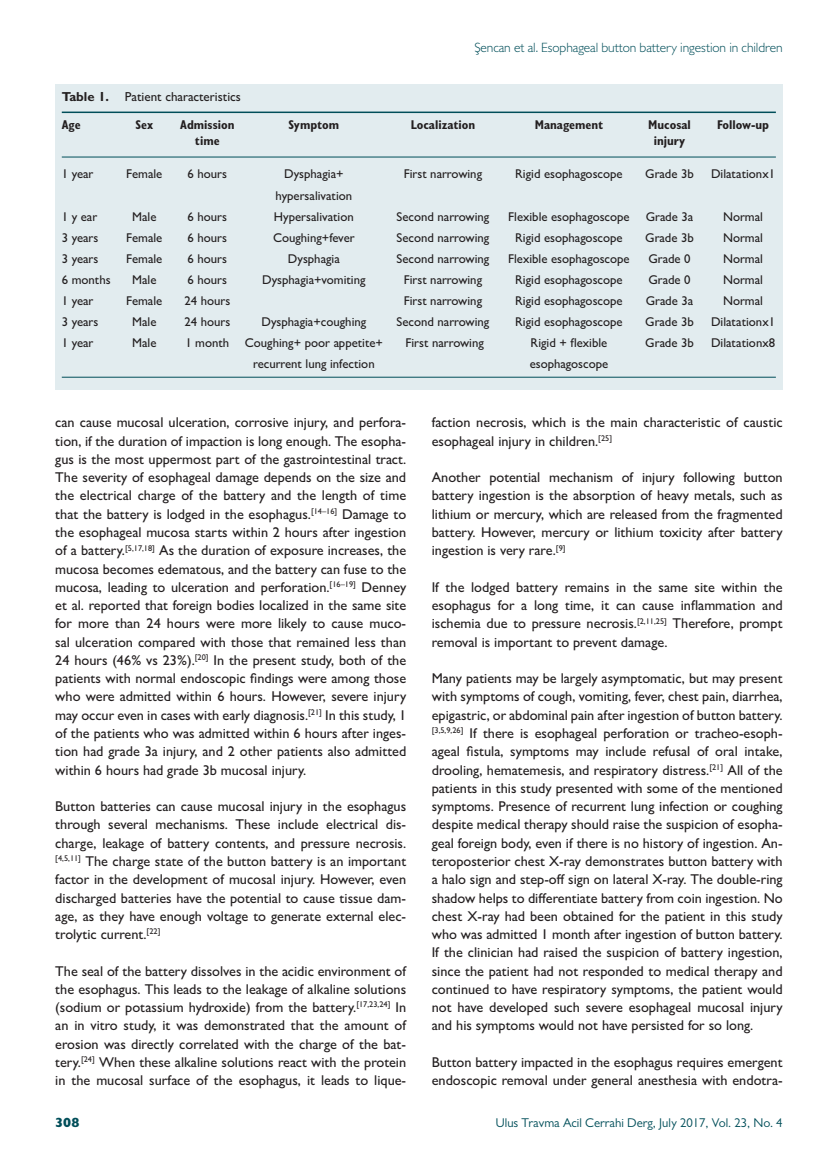
<style>
.page{position:relative;width:838px;height:1170px;background:#fff}
.page>*{position:absolute;margin:0;border:0;box-sizing:border-box;transform-origin:0 0}
.t1{font:500 14.25px/18.3px "Gill Sans MT Pro";color:#231f20;text-align:justify}
.t2{font:300 13.5px "Gill Sans MT Pro";letter-spacing:-.005em;color:#004e59}
.t3{font:800 13.5px "Gill Sans MT Pro";color:#004e59}
.t4{font:500 13.05px "Gill Sans MT Pro";color:#231f20}
.t5{font:500 12.75px "Gill Sans MT Pro";color:#231f20}
.t6{font:700 condensed 12.75px "Gill Sans MT Pro";color:#231f20}
.t7{font:12.75px "Gill Sans MT Pro";color:#004e59}
.s1{font-weight:700}
</style>
<div class="page">
<div style="left:55px;top:85px;width:727px;height:305px;background:#e2ecef"></div>
<hr style="left:62px;top:111px;width:714px;height:2px;background:#004e59">
<hr style="left:62px;top:157px;width:714px;height:1px;background:#004e59">
<hr style="left:62px;top:377px;width:714px;height:1px;background:#004e59">
<p class="t2" style="left:474px;top:39px;width:310px">Şencan et al. Esophageal button battery ingestion in children</p>
<p class="t4" style="left:62px;top:89px;width:181px"><span class="s1">Table 1.</span> Patient characteristics</p>
<p class="t6" style="left:62px;top:117px;width:20px">Age</p>
<p class="t6" style="left:135px;top:117px;width:19px">Sex</p>
<p class="t6" style="left:180px;top:117px;width:56px">Admission</p>
<p class="t6" style="left:288px;top:117px;width:52px">Symptom</p>
<p class="t6" style="left:411px;top:117px;width:66px">Localization</p>
<p class="t6" style="left:535px;top:117px;width:70px">Management</p>
<p class="t6" style="left:648px;top:117px;width:44px">Mucosal</p>
<p class="t6" style="left:717px;top:117px;width:54px">Follow-up</p>
<p class="t6" style="left:195px;top:133px;width:26px">time</p>
<p class="t6" style="left:653px;top:133px;width:33px">injury</p>
<p class="t5" style="left:62px;top:167px;width:33px">1 year</p>
<p class="t5" style="left:126px;top:167px;width:38px">Female</p>
<p class="t5" style="left:187px;top:167px;width:41px">6 hours</p>
<p class="t5" style="left:284px;top:167px;width:61px">Dysphagia+</p>
<p class="t5" style="left:404px;top:167px;width:80px">First narrowing</p>
<p class="t5" style="left:515px;top:167px;width:109px">Rigid esophagoscope</p>
<p class="t5" style="left:645px;top:167px;width:50px">Grade 3b</p>
<p class="t5" style="left:711px;top:167px;width:66px">Dilatationx1</p>
<p class="t5" style="left:275px;top:188px;width:78px">hypersalivation</p>
<p class="t5" style="left:62px;top:209px;width:37px">1 y ear</p>
<p class="t5" style="left:132px;top:209px;width:26px">Male</p>
<p class="t5" style="left:187px;top:209px;width:41px">6 hours</p>
<p class="t5" style="left:274px;top:209px;width:81px">Hypersalivation</p>
<p class="t5" style="left:396px;top:209px;width:94px">Second narrowing</p>
<p class="t5" style="left:508px;top:209px;width:123px">Flexible esophagoscope</p>
<p class="t5" style="left:645px;top:209px;width:49px">Grade 3a</p>
<p class="t5" style="left:723px;top:209px;width:41px">Normal</p>
<p class="t5" style="left:62px;top:230px;width:38px">3 years</p>
<p class="t5" style="left:126px;top:230px;width:38px">Female</p>
<p class="t5" style="left:187px;top:230px;width:41px">6 hours</p>
<p class="t5" style="left:273px;top:230px;width:83px">Coughing+fever</p>
<p class="t5" style="left:396px;top:230px;width:94px">Second narrowing</p>
<p class="t5" style="left:515px;top:230px;width:109px">Rigid esophagoscope</p>
<p class="t5" style="left:645px;top:230px;width:50px">Grade 3b</p>
<p class="t5" style="left:723px;top:230px;width:41px">Normal</p>
<p class="t5" style="left:62px;top:251px;width:38px">3 years</p>
<p class="t5" style="left:126px;top:251px;width:38px">Female</p>
<p class="t5" style="left:187px;top:251px;width:41px">6 hours</p>
<p class="t5" style="left:288px;top:251px;width:53px">Dysphagia</p>
<p class="t5" style="left:396px;top:251px;width:94px">Second narrowing</p>
<p class="t5" style="left:508px;top:251px;width:123px">Flexible esophagoscope</p>
<p class="t5" style="left:648px;top:251px;width:44px">Grade 0</p>
<p class="t5" style="left:723px;top:251px;width:41px">Normal</p>
<p class="t5" style="left:62px;top:272px;width:50px">6 months</p>
<p class="t5" style="left:132px;top:272px;width:26px">Male</p>
<p class="t5" style="left:187px;top:272px;width:41px">6 hours</p>
<p class="t5" style="left:262px;top:272px;width:105px">Dysphagia+vomiting</p>
<p class="t5" style="left:404px;top:272px;width:80px">First narrowing</p>
<p class="t5" style="left:515px;top:272px;width:109px">Rigid esophagoscope</p>
<p class="t5" style="left:648px;top:272px;width:44px">Grade 0</p>
<p class="t5" style="left:723px;top:272px;width:41px">Normal</p>
<p class="t5" style="left:62px;top:293px;width:33px">1 year</p>
<p class="t5" style="left:126px;top:293px;width:38px">Female</p>
<p class="t5" style="left:184px;top:293px;width:47px">24 hours</p>
<p class="t5" style="left:404px;top:293px;width:80px">First narrowing</p>
<p class="t5" style="left:515px;top:293px;width:109px">Rigid esophagoscope</p>
<p class="t5" style="left:645px;top:293px;width:49px">Grade 3a</p>
<p class="t5" style="left:723px;top:293px;width:41px">Normal</p>
<p class="t5" style="left:62px;top:314px;width:38px">3 years</p>
<p class="t5" style="left:132px;top:314px;width:26px">Male</p>
<p class="t5" style="left:184px;top:314px;width:47px">24 hours</p>
<p class="t5" style="left:261px;top:314px;width:106px">Dysphagia+coughing</p>
<p class="t5" style="left:396px;top:314px;width:94px">Second narrowing</p>
<p class="t5" style="left:515px;top:314px;width:109px">Rigid esophagoscope</p>
<p class="t5" style="left:645px;top:314px;width:50px">Grade 3b</p>
<p class="t5" style="left:711px;top:314px;width:66px">Dilatationx1</p>
<p class="t5" style="left:62px;top:335px;width:33px">1 year</p>
<p class="t5" style="left:132px;top:335px;width:26px">Male</p>
<p class="t5" style="left:185px;top:335px;width:199px">1 month Coughing+ poor appetite+</p>
<p class="t5" style="left:405px;top:335px;width:80px">First narrowing</p>
<p class="t5" style="left:530px;top:335px;width:78px">Rigid + flexible</p>
<p class="t5" style="left:645px;top:335px;width:50px">Grade 3b</p>
<p class="t5" style="left:711px;top:335px;width:66px">Dilatationx8</p>
<p class="t5" style="left:253px;top:356px;width:123px">recurrent lung infection</p>
<p class="t5" style="left:529px;top:356px;width:80px">esophagoscope</p>
<p class="t1" style="left:55px;top:413px;width:352px">can cause mucosal ulceration, corrosive injury, and perfora&shy;tion, if the duration of impaction is long enough. The esopha&shy;gus is the most uppermost part of the gastrointestinal tract.<br>The severity of esophageal damage depends on the size and the electrical charge of the battery and the length of time that the battery is lodged in the esophagus.<sup>[14–16]</sup> Damage to the esophageal mucosa starts within 2 hours after ingestion of a battery.<sup>[5,17,18]</sup> As the duration of exposure increases, the mucosa becomes edematous, and the battery can fuse to the mucosa, leading to ulceration and perforation.<sup>[16–19]</sup> Denney et al. reported that foreign bodies localized in the same site for more than 24 hours were more likely to cause muco&shy;sal ulceration compared with those that remained less than 24 hours (46% vs 23%).<sup>[20]</sup> In the present study, both of the patients with normal endoscopic findings were among those who were admitted within 6 hours. However, severe injury may occur even in cases with early diagnosis.<sup>[21]</sup> In this study, 1 of the patients who was admitted within 6 hours after inges&shy;tion had grade 3a injury, and 2 other patients also admitted within 6 hours had grade 3b mucosal injury.</p>
<p class="t1" style="left:55px;top:797px;width:352px">Button batteries can cause mucosal injury in the esophagus through several mechanisms. These include electrical dis&shy;charge, leakage of battery contents, and pressure necrosis. <sup>[4,5,11]</sup> The charge state of the button battery is an important factor in the development of mucosal injury. However, even discharged batteries have the potential to cause tissue dam&shy;age, as they have enough voltage to generate external elec&shy;trolytic current.<sup>[22]</sup></p>
<p class="t1" style="left:55px;top:961px;width:352px">The seal of the battery dissolves in the acidic environment of the esophagus. This leads to the leakage of alkaline solutions (sodium or potassium hydroxide) from the battery.<sup>[17,23,24]</sup> In an in vitro study, it was demonstrated that the amount of erosion was directly correlated with the charge of the bat&shy;tery.<sup>[24]</sup> When these alkaline solutions react with the protein in the mucosal surface of the esophagus, it leads to lique-</p>
<p class="t1" style="left:432px;top:413px;width:352px">faction necrosis, which is the main characteristic of caustic esophageal injury in children.<sup>[25]</sup></p>
<p class="t1" style="left:432px;top:468px;width:352px">Another potential mechanism of injury following button battery ingestion is the absorption of heavy metals, such as lithium or mercury, which are released from the fragmented battery. However, mercury or lithium toxicity after battery ingestion is very rare.<sup>[9]</sup></p>
<p class="t1" style="left:432px;top:577px;width:352px">If the lodged battery remains in the same site within the esophagus for a long time, it can cause inflammation and ischemia due to pressure necrosis.<sup>[2,11,25]</sup> Therefore, prompt removal is important to prevent damage.</p>
<p class="t1" style="left:432px;top:669px;width:352px">Many patients may be largely asymptomatic, but may present with symptoms of cough, vomiting, fever, chest pain, diarrhea, epigastric, or abdominal pain after ingestion of button battery. <sup>[3,5,9,26]</sup> If there is esophageal perforation or tracheo-esoph&shy;ageal fistula, symptoms may include refusal of oral intake, drooling, hematemesis, and respiratory distress.<sup>[21]</sup> All of the patients in this study presented with some of the mentioned symptoms. Presence of recurrent lung infection or coughing despite medical therapy should raise the suspicion of esopha&shy;geal foreign body, even if there is no history of ingestion. An&shy;teroposterior chest X-ray demonstrates button battery with a halo sign and step-off sign on lateral X-ray. The double-ring shadow helps to differentiate battery from coin ingestion. No chest X-ray had been obtained for the patient in this study who was admitted 1 month after ingestion of button battery.<br>If the clinician had raised the suspicion of battery ingestion, since the patient had not responded to medical therapy and continued to have respiratory symptoms, the patient would not have developed such severe esophageal mucosal injury and his symptoms would not have persisted for so long.</p>
<p class="t1" style="left:432px;top:1052px;width:352px">Button battery impacted in the esophagus requires emergent endoscopic removal under general anesthesia with endotra-</p>
<p class="t3" style="left:55px;top:1114px;width:26px">308</p>
<p class="t7" style="left:496px;top:1115px;width:288px">Ulus Travma Acil Cerrahi Derg, July 2017, Vol. 23, No. 4</p>
</div>
